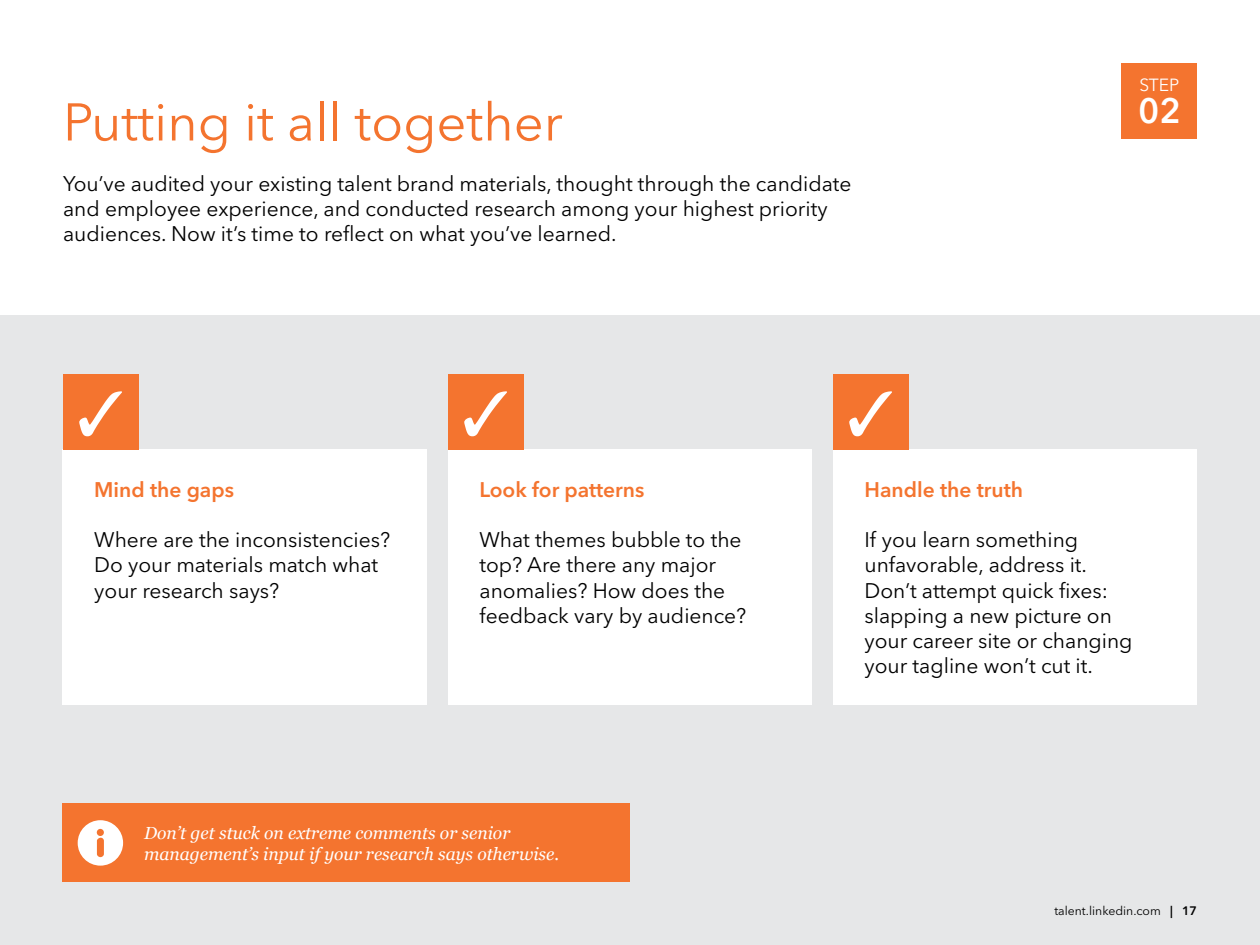
<style>
.page{position:relative;width:1260px;height:945px;background:#fff}
.page>*{position:absolute;margin:0;border:0;box-sizing:border-box;transform-origin:0 0}
.t1{font:52.5px "Avenir Next LT Pro";color:#f4742f}
.t2{font:600 35px "Avenir Next LT Pro";color:#fff}
.t3{font:21px/25.2px "Avenir Next LT Pro";color:#000}
.t4{font:600 21px "Avenir Next LT Pro";color:#f4742f}
.t5{font:italic 17.5px/21px "Georgia";color:#fff}
.t6{font:17.5px "Avenir Next LT Pro";color:#fff}
.t7{font:12.25px "Avenir Next LT Pro";color:#000}
.s1{font-weight:600}
</style>
<div class="page">
<div style="left:0;top:315px;width:1260px;height:630px;background:#e6e7e8"></div>
<div style="left:1122px;top:63px;width:75px;height:75px;background:#f4742f"></div>
<div style="left:63px;top:449px;width:364px;height:256px;background:#fff"></div>
<div style="left:63px;top:374px;width:75px;height:75px;background:#f4742f"></div>
<div style="left:833px;top:449px;width:364px;height:256px;background:#fff"></div>
<div style="left:63px;top:804px;width:567px;height:78px;background:#f4742f"></div>
<svg style="left:78px;top:820px;width:45px;height:46px"></svg>
<div style="left:448px;top:449px;width:364px;height:256px;background:#fff"></div>
<div style="left:448px;top:374px;width:75px;height:75px;background:#f4742f"></div>
<div style="left:833px;top:374px;width:75px;height:75px;background:#f4742f"></div>
<h1 class="t1" style="left:63px;top:91px;width:501px">Putting it all together</h1>
<p class="t3" style="left:63px;top:171px;width:790px">You’ve audited your existing talent brand materials, thought through the candidate and employee experience, and conducted research among your highest priority audiences. Now it’s time to reflect on what you’ve learned.</p>
<p class="t6" style="left:1139px;top:75px;width:42px">STEP</p>
<h2 class="t2" style="left:1138px;top:89px;width:44px">02</h2>
<p class="t4" style="left:94px;top:477px;width:141px">Mind the gaps</p>
<p class="t3" style="left:94px;top:527px;width:297px">Where are the inconsistencies?<br>Do your materials match what your research says?</p>
<p class="t4" style="left:480px;top:477px;width:166px">Look for patterns</p>
<p class="t3" style="left:480px;top:527px;width:268px">What themes bubble to the top? Are there any major anomalies? How does the feedback vary by audience?</p>
<p class="t5" style="left:144px;top:822px;width:417px">Don’t get stuck on extreme comments or senior management’s input if your research says otherwise.</p>
<p class="t4" style="left:864px;top:477px;width:160px">Handle the truth</p>
<p class="t3" style="left:864px;top:527px;width:270px">If you learn something unfavorable, address it.<br>Don’t attempt quick fixes: slapping a new picture on your career site or changing your tagline won’t cut it.</p>
<p class="t7" style="left:1054px;top:903px;width:144px">talent.linkedin.com <span class="s1">| 17</span></p>
</div>
